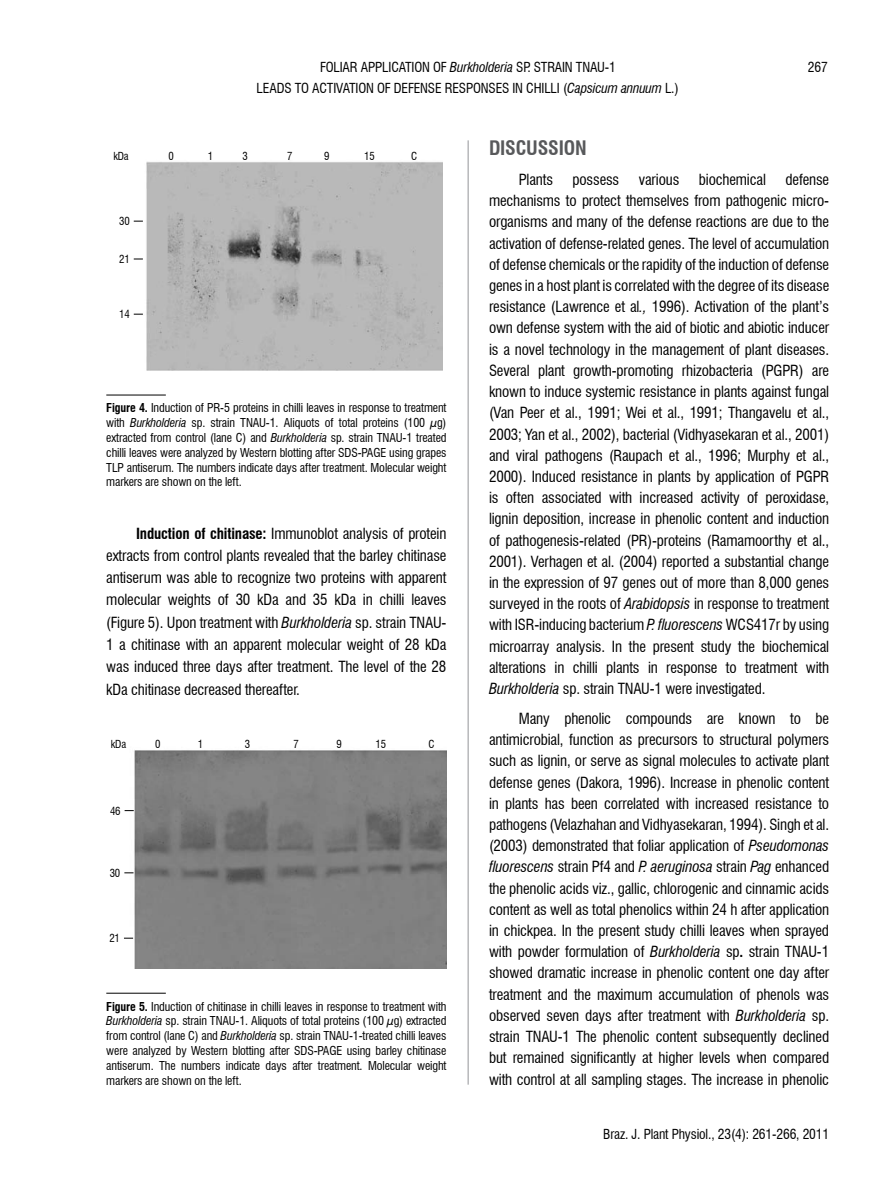
<style>
.page{position:relative;width:893px;height:1191px;background:#fff}
.page>*{position:absolute;margin:0;border:0;box-sizing:border-box;transform-origin:0 0}
.t1{font:700 condensed 19.5px "Swiss 721 BT";letter-spacing:-.01em;color:#58595b}
.t2{font:condensed 15px/21.1px "Swiss 721 BT";letter-spacing:-.01em;color:#000;text-align:justify}
.t3{font:condensed 13.5px "Swiss 721 BT";letter-spacing:-.01em;color:#000}
.t4{font:italic condensed 13.5px "Swiss 721 BT";letter-spacing:-.01em;color:#000}
.t5{font:condensed 12px/14.9px "Swiss 721 BT";letter-spacing:-.01em;color:#000;text-align:justify}
.t6{font:condensed 10.8px "Swiss 721 BT";letter-spacing:-.02em;color:#000}
.s1{font-style:normal}
.s2{font-weight:700}
.s3{font-style:italic}
</style>
<div class="page">
<hr style="left:468px;top:140px;width:1px;height:944px;background:#939598">
<hr style="left:106px;top:395px;width:60px;height:1px;background:#000">
<hr style="left:106px;top:992px;width:60px;height:1px;background:#000">
<img style="left:133px;top:161px;width:310px;height:209px">
<img style="left:124px;top:750px;width:322px;height:218px">
<p class="t3" style="left:320px;top:59px;width:13px">Foliar</p>
<p class="t3" style="left:361px;top:59px;width:8px">application</p>
<p class="t4" style="left:433px;top:59px;width:108px"><span class="s1">of</span> Burkholderia <span class="s1">sp. strain</span></p>
<p class="t3" style="left:576px;top:59px;width:41px">TNAU-1</p>
<p class="t3" style="left:808px;top:59px;width:21px">267</p>
<p class="t3" style="left:257px;top:80px;width:21px">leads</p>
<p class="t3" style="left:295px;top:80px;width:25px">to activation</p>
<p class="t3" style="left:377px;top:80px;width:90px">of defense respons</p>
<p class="t3" style="left:496px;top:80px;width:37px">esin chilli</p>
<p class="t4" style="left:563px;top:80px;width:117px"><span class="s1">(</span>Capsicum annuum <span class="s1">L.)</span></p>
<p class="t6" style="left:113px;top:150px;width:17px">kDa</p>
<p class="t6" style="left:169px;top:150px;width:7px">0</p>
<p class="t6" style="left:208px;top:150px;width:7px">1</p>
<p class="t6" style="left:242px;top:150px;width:7px">3</p>
<p class="t6" style="left:287px;top:150px;width:7px">7</p>
<p class="t6" style="left:324px;top:150px;width:7px">9</p>
<p class="t6" style="left:364px;top:150px;width:12px">15</p>
<p class="t6" style="left:411px;top:150px;width:8px">C</p>
<p class="t6" style="left:119px;top:215px;width:12px">30</p>
<p class="t6" style="left:119px;top:253px;width:12px">21</p>
<p class="t6" style="left:119px;top:308px;width:12px">14</p>
<p class="t5" style="left:106px;top:400px;width:342px"><span class="s2">Figure 4.</span> Induction of PR-5 proteins in chilli leaves in response to treatment with <span class="s3">Burkholderia</span> sp. strain TNAU-1. Aliquots of total proteins (100 µg) extracted from control (lane C) and <span class="s3">Burkholderia</span> sp. strain TNAU-1 treated chilli leaves were analyzed by Western blotting after SDS-PAGE using grapes TLP antiserum. The numbers indicate days after treatment. Molecular weight markers are shown on the left.</p>
<p class="t2" style="left:106px;top:522px;width:342px;line-height:22.4px;text-indent:30px"><span class="s2">Induction of chitinase:</span> Immunoblot analysis of protein extracts from control plants revealed that the barley chitinase antiserum was able to recognize two proteins with apparent molecular weights of 30 kDa and 35 kDa in chilli leaves (Figure 5). Upon treatment with <span class="s3">Burkholderia</span> sp. strain TNAU-1 a chitinase with an apparent molecular weight of 28 kDa was induced three days after treatment. The level of the 28 kDa chitinase decreased thereafter.</p>
<p class="t6" style="left:111px;top:737px;width:17px">kDa</p>
<p class="t6" style="left:155px;top:737px;width:7px">0</p>
<p class="t6" style="left:198px;top:737px;width:7px">1</p>
<p class="t6" style="left:245px;top:737px;width:7px">3</p>
<p class="t6" style="left:294px;top:737px;width:7px">7</p>
<p class="t6" style="left:337px;top:737px;width:7px">9</p>
<p class="t6" style="left:376px;top:737px;width:12px">15</p>
<p class="t6" style="left:428px;top:737px;width:8px">C</p>
<p class="t6" style="left:110px;top:804px;width:12px">46</p>
<p class="t6" style="left:110px;top:866px;width:12px">30</p>
<p class="t6" style="left:109px;top:932px;width:12px">21</p>
<p class="t5" style="left:106px;top:998px;width:342px"><span class="s2">Figure 5.</span> Induction of chitinase in chilli leaves in response to treatment with <span class="s3">Burkholderia</span> sp. strain TNAU-1. Aliquots of total proteins (100 µg) extracted from control (lane C) and <span class="s3">Burkholderia</span> sp. strain TNAU-1-treated chilli leaves were analyzed by Western blotting after SDS-PAGE using barley chitinase antiserum. The numbers indicate days after treatment. Molecular weight markers are shown on the left.</p>
<h1 class="t1" style="left:489px;top:136px;width:99px">DISCUSSION</h1>
<p class="t2" style="left:519px;top:169px;width:36px">Plants</p>
<p class="t2" style="left:573px;top:169px;width:48px">possess</p>
<p class="t2" style="left:639px;top:169px;width:42px">various</p>
<p class="t2" style="left:699px;top:169px;width:69px">biochemical</p>
<p class="t2" style="left:489px;top:169px;width:342px;text-indent:297px">defense mechanisms to protect themselves from pathogenic micro&shy;organisms and many of the defense reactions are due to the activation of defense-related genes. The level of accumulation of defense chemicals or the rapidity of the induction of defense genes in a host plant is correlated with the degree of its disease resistance (Lawrence et al<span class="s3">.,</span> 1996). Activation of the plant’s own defense system with the aid of biotic and abiotic inducer is a novel technology in the management of plant diseases.<br>Several plant growth-promoting rhizobacteria (PGPR) are known to induce systemic resistance in plants against fungal (Van Peer et al., 1991; Wei et al., 1991; Thangavelu et al., 2003; Yan et al., 2002), bacterial (Vidhyasekaran et al., 2001) and viral pathogens (Raupach et al., 1996; Murphy et al., 2000). Induced resistance in plants by application of PGPR is often associated with increased activity of peroxidase, lignin deposition, increase in phenolic content and induction of pathogenesis-related (PR)-proteins (Ramamoorthy et al., 2001). Verhagen et al. (2004) reported a substantial change in the expression of 97 genes out of more than 8,000 genes surveyed in the roots of <span class="s3">Arabidopsis</span> in response to treatment with ISR-inducing bacterium <span class="s3">P. fluorescens</span> WCS417r by using microarray analysis. In the present study the biochemical alterations in chilli plants in response to treatment with <span class="s3">Burkholderia</span> sp. strain TNAU-1 were investigated.</p>
<p class="t2" style="left:489px;top:708px;width:342px;text-indent:30px">Many phenolic compounds are known to be antimicrobial, function as precursors to structural polymers such as lignin, or serve as signal molecules to activate plant defense genes (Dakora, 1996). Increase in phenolic content in plants has been correlated with increased resistance to pathogens (Velazhahan and Vidhyasekaran, 1994). Singh et al. (2003) demonstrated that foliar application of <span class="s3">Pseudomonas fluorescens</span> strain Pf4 and <span class="s3">P. aeruginosa</span> strain <span class="s3">Pag</span> enhanced the phenolic acids viz., gallic, chlorogenic and cinnamic acids content as well as total phenolics within 24 h after application in chickpea. In the present study chilli leaves when sprayed with powder formulation of <span class="s3">Burkholderia</span> sp<span class="s2">.</span> strain TNAU-1 showed dramatic increase in phenolic content one day after treatment and the maximum accumulation of phenols was observed seven days after treatment with <span class="s3">Burkholderia</span> sp. strain TNAU-1 The phenolic content subsequently declined but remained significantly at higher levels when compared with control at all sampling stages. The increase in phenolic</p>
<p class="t3" style="left:603px;top:1126px;width:227px">Braz. J. Plant Physiol., 23(4): 261-266, 2011</p>
</div>
